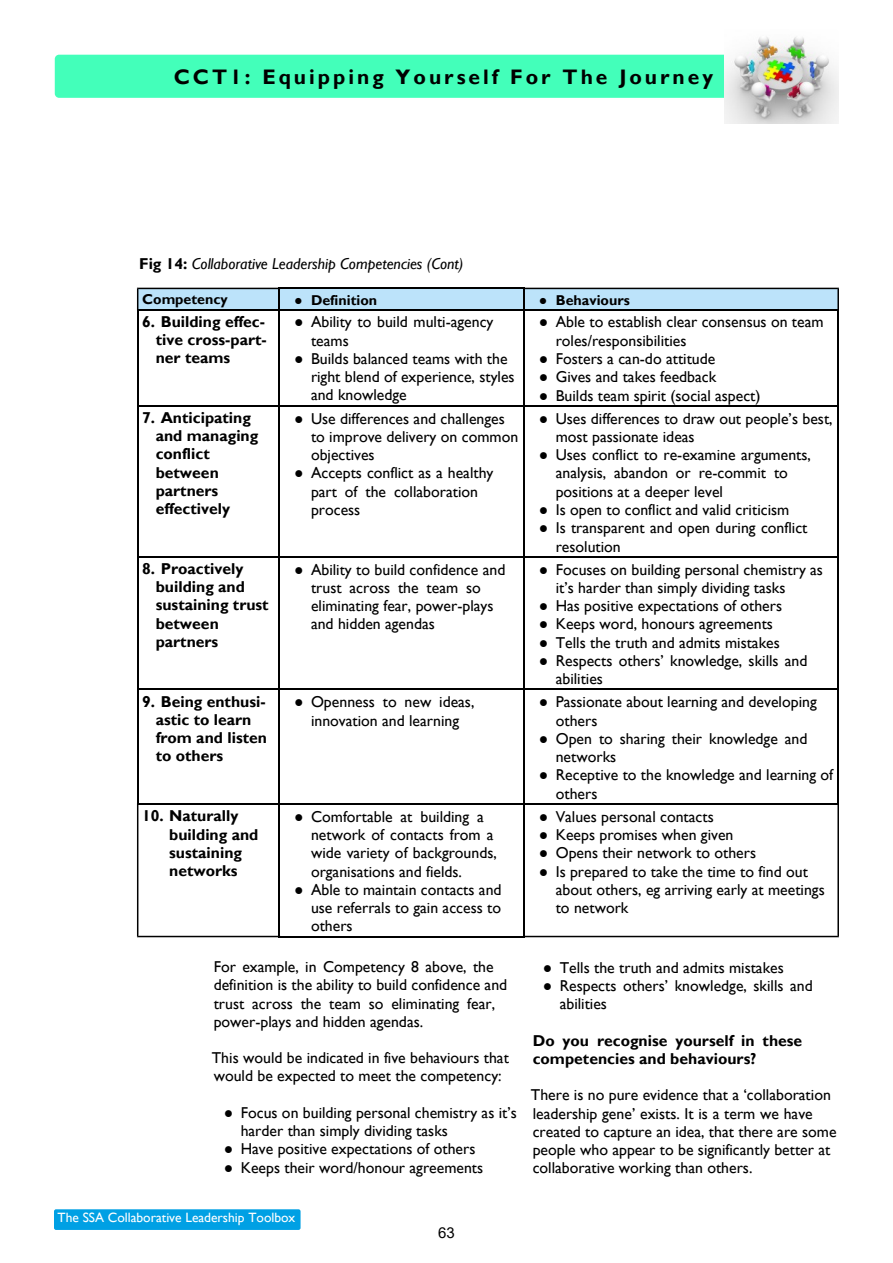
<style>
.page{position:relative;width:893px;height:1263px;background:#fff}
.page>*{position:absolute;margin:0;border:0;box-sizing:border-box;transform-origin:0 0}
.t1{font:700 21px "Gill Sans";letter-spacing:.145em;color:#000}
.t2{font:15.75px/18.3px "Gill Sans";color:#000}
.t3{font:700 15.75px/18.3px "Gill Sans";color:#000}
.t4{font:italic 15.75px "Gill Sans";color:#000}
.t5{font:15px "Arial";color:#000}
.t6{font:700 14.25px "Gill Sans";color:#000}
.t7{font:13.5px "Gill Sans";color:#fff}
.s1{font-weight:700;font-style:normal}
.s2{font-family:"Times New Roman"}
</style>
<div class="page">
<div style="left:55px;top:55px;width:783px;height:43px;background:#43ffba;border-radius:4px"></div>
<img style="left:725px;top:37px;width:113px;height:86px">
<div style="left:54px;top:1209px;width:247px;height:21px;background:#00a0e4;border-radius:2px"></div>
<div style="left:279px;top:288px;width:245px;height:22px;background:#bce3fa"></div>
<hr style="left:279px;top:288px;width:246px;height:1px;background:#000">
<hr style="left:279px;top:309px;width:246px;height:1px;background:#000">
<hr style="left:137px;top:405px;width:143px;height:1px;background:#000">
<hr style="left:279px;top:405px;width:246px;height:1px;background:#000">
<hr style="left:523px;top:405px;width:316px;height:1px;background:#000">
<hr style="left:137px;top:556px;width:143px;height:1px;background:#000">
<hr style="left:279px;top:556px;width:246px;height:1px;background:#000">
<hr style="left:523px;top:556px;width:316px;height:1px;background:#000">
<hr style="left:137px;top:689px;width:143px;height:1px;background:#000">
<hr style="left:279px;top:689px;width:246px;height:1px;background:#000">
<hr style="left:523px;top:689px;width:316px;height:1px;background:#000">
<hr style="left:279px;top:803px;width:246px;height:2px;background:#000">
<hr style="left:279px;top:936px;width:246px;height:1px;background:#000">
<hr style="left:137px;top:309px;width:1px;height:97px;background:#000">
<hr style="left:137px;top:405px;width:1px;height:152px;background:#000">
<hr style="left:137px;top:556px;width:1px;height:134px;background:#000">
<hr style="left:137px;top:689px;width:1px;height:116px;background:#000">
<svg style="left:137px;top:803px;width:142px;height:134px"></svg>
<svg style="left:137px;top:288px;width:143px;height:22px;background:#a5c7db"></svg>
<hr style="left:279px;top:309px;width:1px;height:97px;background:#000">
<hr style="left:279px;top:405px;width:1px;height:152px;background:#000">
<hr style="left:279px;top:556px;width:1px;height:134px;background:#000">
<hr style="left:279px;top:689px;width:1px;height:116px;background:#000">
<hr style="left:279px;top:803px;width:1px;height:134px;background:#000">
<hr style="left:523px;top:309px;width:2px;height:97px;background:#000">
<hr style="left:523px;top:405px;width:2px;height:152px;background:#000">
<hr style="left:523px;top:556px;width:2px;height:134px;background:#000">
<hr style="left:523px;top:689px;width:2px;height:116px;background:#000">
<svg style="left:523px;top:288px;width:316px;height:22px;background:#a7cade"></svg>
<hr style="left:837px;top:309px;width:2px;height:97px;background:#000">
<hr style="left:837px;top:405px;width:2px;height:152px;background:#000">
<hr style="left:837px;top:556px;width:2px;height:134px;background:#000">
<hr style="left:837px;top:689px;width:2px;height:116px;background:#000">
<svg style="left:523px;top:803px;width:316px;height:134px"></svg>
<h1 class="t1" style="left:174px;top:69px;width:541px">CCT1: Equipping Yourself For The Journey</h1>
<p class="t4" style="left:139px;top:258px;width:326px"><span class="s1">Fig 14:</span> Collaborative Leadership Competencies (Cont)</p>
<p class="t6" style="left:142px;top:294px;width:87px">Competency</p>
<p class="t6" style="left:294px;top:295px;width:84px"><span class="s2">●</span> Definition</p>
<p class="t6" style="left:539px;top:295px;width:92px"><span class="s2">●</span> Behaviours</p>
<p class="t3" style="left:156px;top:314px;width:112px;text-align:justify;text-indent:-14px">6. Building effec&shy;tive cross-part&shy;ner teams</p>
<p class="t2" style="left:311px;top:315px;width:184px;text-indent:-17px"><span class="s2">●</span> Ability to build multi-agency teams</p>
<p class="t2" style="left:556px;top:315px;width:269px;text-indent:-17px"><span class="s2">●</span> Able to establish clear consensus on team roles/responsibilities</p>
<p class="t2" style="left:539px;top:351px;width:178px"><span class="s2">●</span> Fosters a can-do attitude</p>
<p class="t2" style="left:539px;top:369px;width:179px"><span class="s2">●</span> Gives and takes feedback</p>
<p class="t2" style="left:539px;top:388px;width:223px"><span class="s2">●</span> Builds team spirit (social aspect)</p>
<p class="t2" style="left:311px;top:351px;width:205px;text-indent:-17px"><span class="s2">●</span> Builds balanced teams with the right blend of experience, styles and knowledge</p>
<p class="t3" style="left:156px;top:410px;width:104px;text-indent:-14px">7. Anticipating and managing conflict between partners effectively</p>
<p class="t2" style="left:311px;top:411px;width:209px;text-indent:-17px"><span class="s2">●</span> Use differences and challenges to improve delivery on common objectives</p>
<p class="t2" style="left:311px;top:466px;width:184px;text-indent:-17px"><span class="s2">●</span> Accepts conflict as a healthy part of the collaboration process</p>
<p class="t2" style="left:556px;top:411px;width:278px;text-indent:-17px"><span class="s2">●</span> Uses differences to draw out people’s best, most passionate ideas</p>
<p class="t2" style="left:556px;top:447px;width:257px;text-indent:-17px"><span class="s2">●</span> Uses conflict to re-examine arguments, analysis, abandon or re-commit to positions at a deeper level</p>
<p class="t2" style="left:539px;top:502px;width:252px"><span class="s2">●</span> Is open to conflict and valid criticism</p>
<p class="t2" style="left:556px;top:520px;width:253px;text-indent:-17px"><span class="s2">●</span> Is transparent and open during conflict resolution</p>
<p class="t3" style="left:156px;top:561px;width:114px;text-indent:-14px">8. Proactively building and sustaining trust between partners</p>
<p class="t2" style="left:311px;top:562px;width:196px;text-indent:-17px"><span class="s2">●</span> Ability to build confidence and trust across the team so eliminating fear, power-plays and hidden agendas</p>
<p class="t2" style="left:556px;top:562px;width:269px;text-indent:-17px"><span class="s2">●</span> Focuses on building personal chemistry as it’s harder than simply dividing tasks</p>
<p class="t2" style="left:539px;top:598px;width:245px"><span class="s2">●</span> Has positive expectations of others</p>
<p class="t2" style="left:539px;top:616px;width:236px"><span class="s2">●</span> Keeps word, honours agreements</p>
<p class="t2" style="left:539px;top:635px;width:242px"><span class="s2">●</span> Tells the truth and admits mistakes</p>
<p class="t2" style="left:556px;top:653px;width:253px;text-indent:-17px"><span class="s2">●</span> Respects others’ knowledge, skills and abilities</p>
<p class="t3" style="left:156px;top:694px;width:113px;text-indent:-14px">9. Being enthusi&shy;astic to learn from and listen to others</p>
<p class="t2" style="left:294px;top:694px;width:182px;text-align:center"><span class="s2">●</span> Openness to new ideas, innovation and learning</p>
<p class="t2" style="left:556px;top:694px;width:262px;text-indent:-17px"><span class="s2">●</span> Passionate about learning and developing others</p>
<p class="t2" style="left:556px;top:731px;width:253px;text-indent:-17px"><span class="s2">●</span> Open to sharing their knowledge and networks</p>
<p class="t2" style="left:556px;top:767px;width:279px;text-indent:-17px"><span class="s2">●</span> Receptive to the knowledge and learning of others</p>
<p class="t3" style="left:169px;top:808px;width:91px;text-indent:-27px">10. Naturally building and sustaining networks</p>
<p class="t2" style="left:311px;top:809px;width:187px;text-indent:-17px"><span class="s2">●</span> Comfortable at building a network of contacts from a wide variety of backgrounds, organisations and fields.</p>
<p class="t2" style="left:311px;top:882px;width:192px;text-align:justify;text-indent:-17px"><span class="s2">●</span> Able to maintain contacts and use referrals to gain access to others</p>
<p class="t2" style="left:214px;top:959px;width:295px">For example, in Competency 8 above, the definition is the ability to build confidence and trust across the team so eliminating fear, power-plays and hidden agendas.</p>
<p class="t2" style="left:212px;top:1050px;width:299px">This would be indicated in five behaviours that would be expected to meet the competency:</p>
<p class="t2" style="left:241px;top:1105px;width:278px;text-indent:-17px"><span class="s2">●</span> Focus on building personal chemistry as it’s harder than simply dividing tasks</p>
<p class="t2" style="left:224px;top:1142px;width:253px"><span class="s2">●</span> Have positive expectations of others</p>
<p class="t2" style="left:224px;top:1160px;width:261px"><span class="s2">●</span> Keeps their word/honour agreements</p>
<p class="t7" style="left:58px;top:1213px;width:239px">The SSA Collaborative Leadership Toolbox</p>
<p class="t5" style="left:438px;top:1227px;width:18px">63</p>
<p class="t2" style="left:539px;top:809px;width:176px"><span class="s2">●</span> Values personal contacts</p>
<p class="t2" style="left:539px;top:827px;width:196px"><span class="s2">●</span> Keeps promises when given</p>
<p class="t2" style="left:539px;top:846px;width:219px"><span class="s2">●</span> Opens their network to others</p>
<p class="t2" style="left:556px;top:864px;width:271px;text-indent:-17px"><span class="s2">●</span> Is prepared to take the time to find out about others, eg arriving early at meetings to network</p>
<p class="t2" style="left:543px;top:960px;width:242px"><span class="s2">●</span> Tells the truth and admits mistakes</p>
<p class="t2" style="left:560px;top:978px;width:255px;text-indent:-17px"><span class="s2">●</span> Respects others’ knowledge, skills and abilities</p>
<p class="t3" style="left:533px;top:1033px;width:271px">Do you recognise yourself in these competencies and behaviours?</p>
<p class="t2" style="left:531px;top:1088px;width:307px">There is no pure evidence that a ‘collaboration leadership gene’ exists. It is a term we have created to capture an idea, that there are some people who appear to be significantly better at collaborative working than others.</p>
</div>
